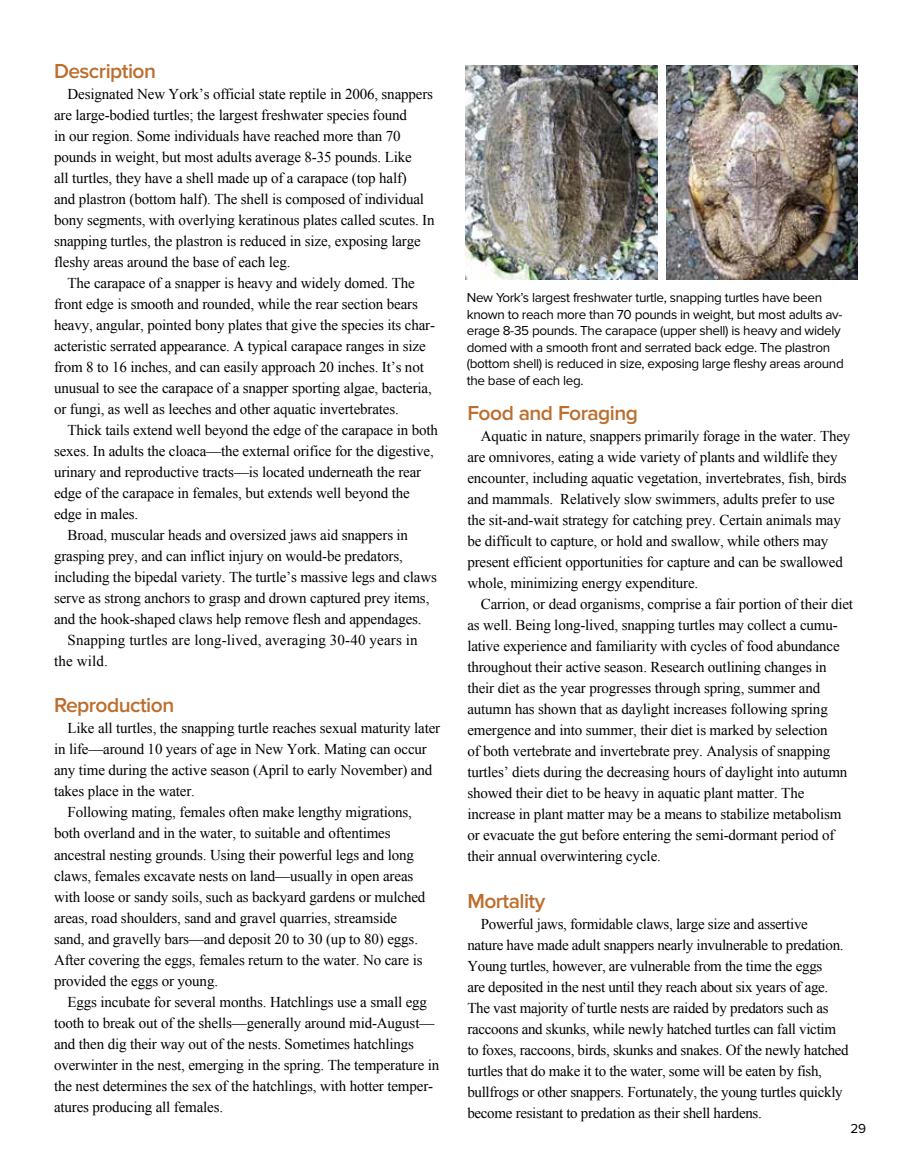
<style>
.page{position:relative;width:905px;height:1175px;background:#fff}
.page>*{position:absolute;margin:0;border:0;box-sizing:border-box;transform-origin:0 0}
.t1{font:600 21px "Proxima Nova";letter-spacing:-.025em;color:#bc6e2e}
.t2{font:15px/21px "Times New Roman";letter-spacing:-.01em;color:#000}
.t3{font:15px "Times New Roman";letter-spacing:.01em;color:#000}
.t4{font:13.5px/16.5px "Proxima Nova";letter-spacing:-.025em;color:#000}
</style>
<div class="page">
<img style="left:666px;top:65px;width:191px;height:215px">
<img style="left:465px;top:66px;width:192px;height:213px">
<h1 class="t1" style="left:54px;top:59px;width:103px">Description</h1>
<p class="t2" style="left:54px;top:83px;width:382px;text-indent:14px">Designated New York’s official state reptile in 2006, snappers are large-bodied turtles; the largest freshwater species found<br>in our region. Some individuals have reached more than 70 pounds in weight, but most adults average 8-35 pounds. Like<br>all turtles, they have a shell made up of a carapace (top half)<br>and plastron (bottom half). The shell is composed of individual bony segments, with overlying keratinous plates called scutes. In snapping turtles, the plastron is reduced in size, exposing large fleshy areas around the base of each leg.</p>
<p class="t2" style="left:54px;top:272px;width:382px;text-indent:14px">The carapace of a snapper is heavy and widely domed. The front edge is smooth and rounded, while the rear section bears heavy, angular, pointed bony plates that give the species its char&shy;acteristic serrated appearance. A typical carapace ranges in size from 8 to 16 inches, and can easily approach 20 inches. It’s not unusual to see the carapace of a snapper sporting algae, bacteria, or fungi, as well as leeches and other aquatic invertebrates.</p>
<p class="t2" style="left:68px;top:419px;width:372px">Thick tails extend well beyond the edge of the carapace in both</p>
<p class="t2" style="left:54px;top:440px;width:381px">sexes. In adults the cloaca—the external orifice for the digestive,</p>
<p class="t2" style="left:54px;top:461px;width:368px">urinary and reproductive tracts—is located underneath the rear</p>
<p class="t2" style="left:54px;top:482px;width:357px">edge of the carapace in females, but extends well beyond the</p>
<p class="t2" style="left:54px;top:503px;width:86px">edge in males.</p>
<p class="t2" style="left:68px;top:524px;width:342px">Broad, muscular heads and oversized jaws aid snappers in</p>
<p class="t2" style="left:54px;top:545px;width:350px">grasping prey, and can inflict injury on would-be predators,</p>
<p class="t2" style="left:54px;top:566px;width:384px">including the bipedal variety. The turtle’s massive legs and claws</p>
<p class="t2" style="left:54px;top:587px;width:377px">serve as strong anchors to grasp and drown captured prey items,</p>
<p class="t2" style="left:54px;top:608px;width:369px">and the hook-shaped claws help remove flesh and appendages.</p>
<p class="t3" style="left:68px;top:630px;width:352px">Snapping turtles are long-lived, averaging 30-40 years in</p>
<p class="t2" style="left:54px;top:650px;width:55px">the wild.</p>
<h1 class="t1" style="left:54px;top:693px;width:122px">Reproduction</h1>
<p class="t2" style="left:68px;top:717px;width:374px">Like all turtles, the snapping turtle reaches sexual maturity later</p>
<p class="t2" style="left:54px;top:738px;width:374px">in life—around 10 years of age in New York. Mating can occur</p>
<p class="t2" style="left:54px;top:759px;width:380px">any time during the active season (April to early November) and</p>
<p class="t2" style="left:54px;top:780px;width:142px">takes place in the water.</p>
<p class="t2" style="left:68px;top:801px;width:346px">Following mating, females often make lengthy migrations,</p>
<p class="t2" style="left:54px;top:822px;width:338px">both overland and in the water, to suitable and oftentimes</p>
<p class="t2" style="left:54px;top:843px;width:361px">ancestral nesting grounds. Using their powerful legs and long</p>
<p class="t2" style="left:54px;top:864px;width:361px">claws, females excavate nests on land—usually in open areas</p>
<p class="t2" style="left:54px;top:885px;width:373px">with loose or sandy soils, such as backyard gardens or mulched</p>
<p class="t2" style="left:54px;top:906px;width:344px">areas, road shoulders, sand and gravel quarries, streamside</p>
<p class="t2" style="left:54px;top:927px;width:365px">sand, and gravelly bars—and deposit 20 to 30 (up to 80) eggs.</p>
<p class="t2" style="left:54px;top:948px;width:370px">After covering the eggs, females return to the water. No care is</p>
<p class="t2" style="left:54px;top:969px;width:165px">provided the eggs or young.</p>
<p class="t2" style="left:68px;top:990px;width:361px">Eggs incubate for several months. Hatchlings use a small egg</p>
<p class="t2" style="left:54px;top:1011px;width:382px">tooth to break out of the shells—generally around mid-August—</p>
<p class="t2" style="left:54px;top:1032px;width:361px">and then dig their way out of the nests. Sometimes hatchlings</p>
<p class="t2" style="left:54px;top:1053px;width:387px">overwinter in the nest, emerging in the spring. The temperature in</p>
<p class="t2" style="left:54px;top:1074px;width:380px">the nest determines the sex of the hatchlings, with hotter temper-</p>
<p class="t2" style="left:54px;top:1095px;width:171px">atures producing all females.</p>
<p class="t4" style="left:467px;top:290px;width:378px">New York’s largest freshwater turtle, snapping turtles have been known to reach more than 70 pounds in weight, but most adults av&shy;erage 8-35 pounds. The carapace (upper shell) is heavy and widely domed with a smooth front and serrated back edge. The plastron (bottom shell) is reduced in size, exposing large fleshy areas around the base of each leg.</p>
<h1 class="t1" style="left:467px;top:401px;width:172px">Food and Foraging</h1>
<p class="t2" style="left:467px;top:425px;width:384px;text-indent:14px">Aquatic in nature, snappers primarily forage in the water. They are omnivores, eating a wide variety of plants and wildlife they encounter, including aquatic vegetation, invertebrates, fish, birds and mammals. Relatively slow swimmers, adults prefer to use the sit-and-wait strategy for catching prey. Certain animals may be difficult to capture, or hold and swallow, while others may present efficient opportunities for capture and can be swallowed whole, minimizing energy expenditure.</p>
<p class="t2" style="left:467px;top:593px;width:387px;text-indent:14px">Carrion, or dead organisms, comprise a fair portion of their diet as well. Being long-lived, snapping turtles may collect a cumu&shy;lative experience and familiarity with cycles of food abundance throughout their active season. Research outlining changes in their diet as the year progresses through spring, summer and autumn has shown that as daylight increases following spring emergence and into summer, their diet is marked by selection<br>of both vertebrate and invertebrate prey. Analysis of snapping turtles’ diets during the decreasing hours of daylight into autumn showed their diet to be heavy in aquatic plant matter. The increase in plant matter may be a means to stabilize metabolism or evacuate the gut before entering the semi-dormant period of their annual overwintering cycle.</p>
<h1 class="t1" style="left:467px;top:888px;width:79px">Mortality</h1>
<p class="t2" style="left:467px;top:912px;width:383px;text-indent:14px">Powerful jaws, formidable claws, large size and assertive<br>nature have made adult snappers nearly invulnerable to predation.<br>Young turtles, however, are vulnerable from the time the eggs<br>are deposited in the nest until they reach about six years of age.<br>The vast majority of turtle nests are raided by predators such as raccoons and skunks, while newly hatched turtles can fall victim to foxes, raccoons, birds, skunks and snakes. Of the newly hatched turtles that do make it to the water, some will be eaten by fish, bullfrogs or other snappers. Fortunately, the young turtles quickly become resistant to predation as their shell hardens.</p>
<p class="t4" style="left:850px;top:1120px;width:17px">29</p>
</div>
